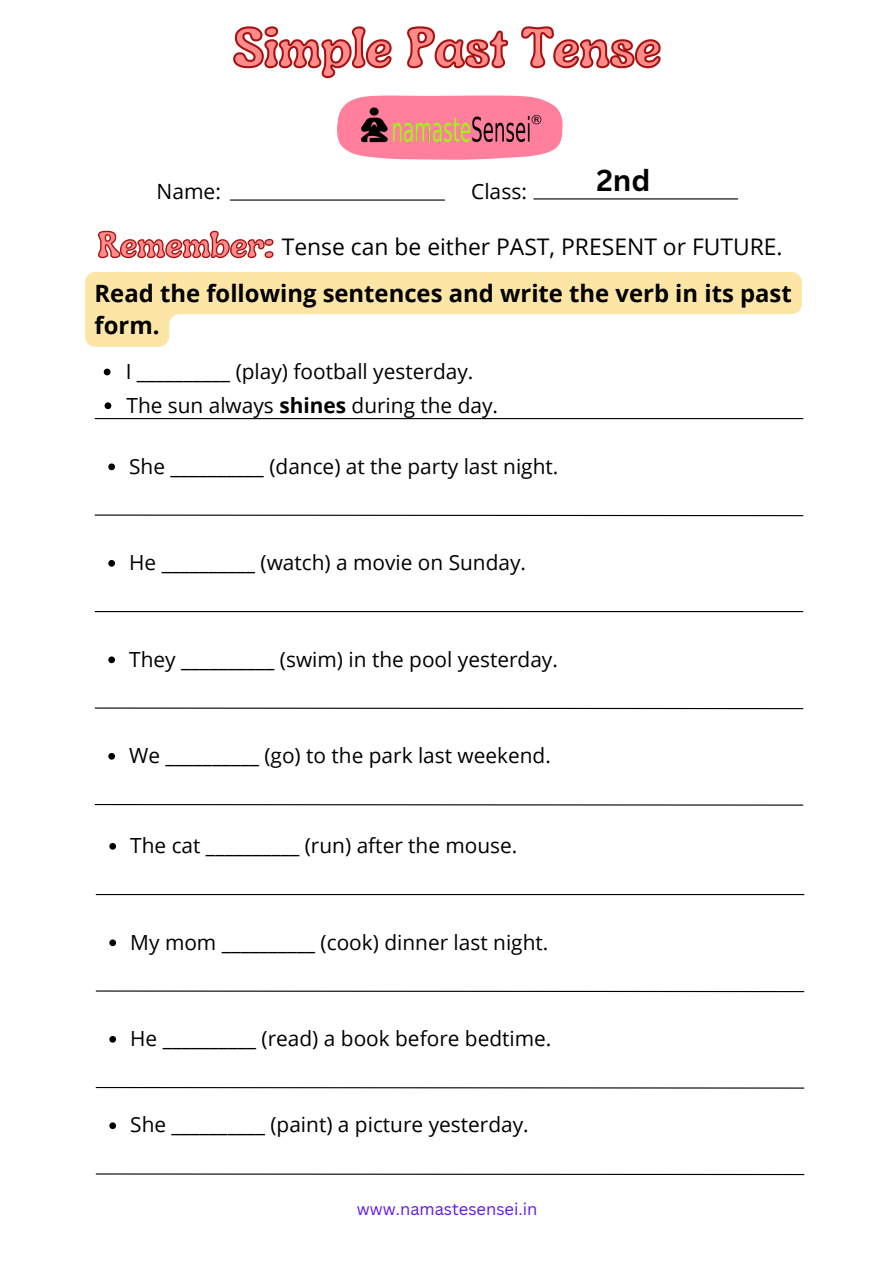
<style>
.page{position:relative;width:894px;height:1264px;background:#fff}
.page>*{position:absolute;margin:0;border:0;box-sizing:border-box;transform-origin:0 0}
.t1{font:700 55.5px "Luckybones";color:#ff8b8b}
.t2{font:700 29.4px "Canva Sans";color:#000}
.t3{font:700 23.85px/32.7px "Open Sans";color:#000}
.t4{font:22.8px "Open Sans";color:#000}
.t5{font:21px "Open Sans";color:#000}
.t6{font:20.85px "Open Sans";color:#000}
.t7{font:16.5px "Canva Sans";color:#5e17eb}
.s1{font-family:"Luckybones";font-weight:700;font-size:36.3px;color:#ff8b8b}
.s2{font-weight:700}
</style>
<div class="page">
<hr style="left:95px;top:418px;width:707px;height:1px;background:#000">
<svg style="left:94px;top:514px;width:709px;height:3px"></svg>
<hr style="left:95px;top:611px;width:707px;height:1px;background:#000">
<svg style="left:94px;top:707px;width:709px;height:2px"></svg>
<svg style="left:94px;top:804px;width:709px;height:2px"></svg>
<hr style="left:96px;top:894px;width:707px;height:1px;background:#000">
<svg style="left:95px;top:990px;width:709px;height:2px"></svg>
<svg style="left:95px;top:1087px;width:709px;height:2px"></svg>
<svg style="left:95px;top:1173px;width:709px;height:2px"></svg>
<svg style="left:337px;top:95px;width:225px;height:65px"></svg>
<img style="left:351px;top:103px;width:191px;height:45px">
<svg style="left:85px;top:272px;width:716px;height:75px;fill:#fce5a5"></svg>
<svg style="left:233px;top:26px;width:428px;height:53px"></svg>
<svg style="left:104px;top:368px;width:6px;height:7px"></svg>
<svg style="left:108px;top:463px;width:7px;height:7px"></svg>
<svg style="left:108px;top:560px;width:7px;height:6px"></svg>
<svg style="left:108px;top:656px;width:7px;height:7px"></svg>
<svg style="left:108px;top:753px;width:7px;height:6px"></svg>
<svg style="left:109px;top:843px;width:7px;height:6px"></svg>
<svg style="left:109px;top:939px;width:7px;height:7px"></svg>
<svg style="left:109px;top:1035px;width:7px;height:7px"></svg>
<svg style="left:109px;top:1122px;width:7px;height:7px"></svg>
<svg style="left:98px;top:230px;width:176px;height:29px"></svg>
<hr style="left:533px;top:198px;width:204px;height:1px;background:#000">
<hr style="left:230px;top:199px;width:214px;height:2px;background:#000">
<svg style="left:104px;top:402px;width:7px;height:7px"></svg>
<h1 class="t1" style="left:233px;top:11px;width:429px">Simple Past Tense</h1>
<p class="t5" style="left:156px;top:177px;width:66px">Name:</p>
<p class="t5" style="left:471px;top:177px;width:57px">Class:</p>
<h2 class="t2" style="left:596px;top:160px;width:55px">2nd</h2>
<p class="t4" style="left:98px;top:231px;width:686px"><span class="s1">Remember:</span> Tense can be either PAST, PRESENT or FUTURE.</p>
<p class="t3" style="left:95px;top:276px;width:698px">Read the following sentences and write the verb in its past form.</p>
<p class="t6" style="left:126px;top:356px;width:349px">I __________ (play) football yesterday.</p>
<p class="t6" style="left:126px;top:390px;width:373px">The sun always <span class="s2">shines</span> during the day.</p>
<p class="t6" style="left:129px;top:451px;width:430px">She __________ (dance) at the party last night.</p>
<p class="t6" style="left:129px;top:547px;width:398px">He __________ (watch) a movie on Sunday.</p>
<p class="t6" style="left:129px;top:644px;width:430px">They __________ (swim) in the pool yesterday.</p>
<p class="t6" style="left:129px;top:740px;width:423px">We __________ (go) to the park last weekend.</p>
<p class="t6" style="left:130px;top:830px;width:388px">The cat __________ (run) after the mouse.</p>
<p class="t6" style="left:130px;top:927px;width:419px">My mom __________ (cook) dinner last night.</p>
<p class="t6" style="left:130px;top:1023px;width:422px">He __________ (read) a book before bedtime.</p>
<p class="t6" style="left:130px;top:1110px;width:400px">She __________ (paint) a picture yesterday.</p>
<p class="t7" style="left:357px;top:1197px;width:182px">www.namastesensei.in</p>
</div>
